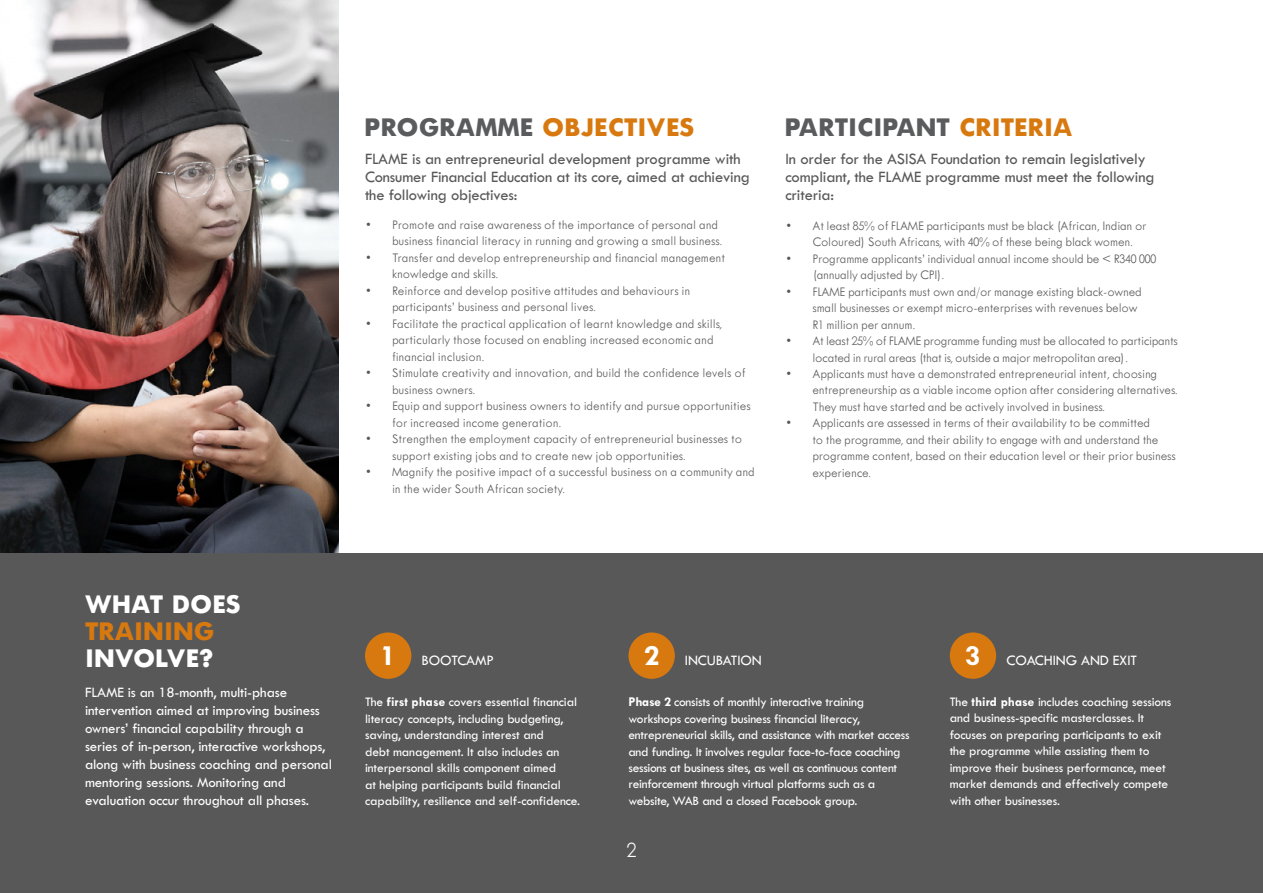
<style>
.page{position:relative;width:1263px;height:893px;background:#fff}
.page>*{position:absolute;margin:0;border:0;box-sizing:border-box;transform-origin:0 0}
.t1{font:800 27px "Tw Cen MT Std";color:#d8790f}
.t2{font:800 27px "Tw Cen MT Std";color:#5a5b5c}
.t3{font:800 27px "Tw Cen MT Std";color:#fff}
.t4{font:300 22.5px "Tw Cen MT Std";color:#fff}
.t5{font:16.5px/18px "Tw Cen MT Std";letter-spacing:-.01em;color:#595859}
.t6{font:15px/18px "Tw Cen MT Std";letter-spacing:-.01em;color:#fff}
.t7{font:300 13.5px/16.5px "Tw Cen MT Std";letter-spacing:-.01em;color:#595859}
.t8{font:13.5px/16.5px "Tw Cen MT Std";letter-spacing:-.01em;color:#fff}
.s1{color:#5a5b5c}
.s2{color:#d8790f}
.s3{font-weight:700}
.s4{font-weight:700;font-size:30px}
</style>
<div class="page">
<img style="left:0;top:0;width:338px;height:554px">
<div style="left:0;top:554px;width:1263px;height:339px;background:#595859"></div>
<div style="left:365px;top:632px;width:46px;height:47px;background:#d8790f;border-radius:50%"></div>
<div style="left:628px;top:632px;width:47px;height:47px;background:#d8790f;border-radius:50%"></div>
<div style="left:950px;top:632px;width:46px;height:47px;background:#d8790f;border-radius:50%"></div>
<h1 class="t1" style="left:364px;top:111px;width:331px"><span class="s1">PROGRAMME</span> OBJECTIVES</h1>
<h1 class="t2" style="left:785px;top:111px;width:289px">PARTICIPANT <span class="s2">CRITERIA</span></h1>
<p class="t5" style="left:365px;top:149px;width:386px">FLAME is an entrepreneurial development programme with<br>Consumer Financial Education at its core, aimed at achieving the following objectives:</p>
<p class="t7" style="left:392px;top:216px;width:332px;text-indent:-27px">• Promote and raise awareness of the importance of personal and business financial literacy in running and growing a small business.</p>
<p class="t7" style="left:392px;top:249px;width:334px;text-indent:-27px">• Transfer and develop entrepreneurship and financial management knowledge and skills.</p>
<p class="t7" style="left:392px;top:282px;width:300px;text-indent:-27px">• Reinforce and develop positive attitudes and behaviours in participants’ business and personal lives.</p>
<p class="t7" style="left:392px;top:315px;width:332px;text-indent:-27px">• Facilitate the practical application of learnt knowledge and skills, particularly those focused on enabling increased economic and financial inclusion.</p>
<p class="t7" style="left:392px;top:365px;width:355px;text-indent:-27px">• Stimulate creativity and innovation, and build the confidence levels of business owners.</p>
<p class="t7" style="left:392px;top:398px;width:360px;text-indent:-27px">• Equip and support business owners to identify and pursue opportunities for increased income generation.</p>
<p class="t7" style="left:392px;top:431px;width:352px;text-indent:-27px">• Strengthen the employment capacity of entrepreneurial businesses to support existing jobs and to create new job opportunities.</p>
<p class="t7" style="left:392px;top:464px;width:364px;text-indent:-27px">• Magnify the positive impact of a successful business on a community and in the wider South African society.</p>
<p class="t5" style="left:785px;top:149px;width:371px">In order for the ASISA Foundation to remain legislatively compliant, the FLAME programme must meet the following criteria:</p>
<p class="t7" style="left:812px;top:217px;width:336px;text-indent:-27px">• At least 85% of FLAME participants must be black (African, Indian or<br>Coloured) South Africans, with 40% of these being black women.</p>
<p class="t7" style="left:812px;top:250px;width:345px;text-indent:-27px">• Programme applicants’ individual annual income should be &lt; R340 000 (annually adjusted by CPI).</p>
<p class="t7" style="left:812px;top:283px;width:331px;text-indent:-27px">• FLAME participants must own and/or manage existing black-owned small businesses or exempt micro-enterprises with revenues below<br>R1 million per annum.</p>
<p class="t7" style="left:812px;top:332px;width:367px;text-indent:-27px">• At least 25% of FLAME programme funding must be allocated to participants located in rural areas (that is, outside a major metropolitan area).</p>
<p class="t7" style="left:812px;top:365px;width:367px;text-indent:-27px">• Applicants must have a demonstrated entrepreneurial intent, choosing entrepreneurship as a viable income option after considering alternatives.<br>They must have started and be actively involved in business.</p>
<p class="t7" style="left:812px;top:415px;width:365px;text-indent:-27px">• Applicants are assessed in terms of their availability to be committed<br>to the programme, and their ability to engage with and understand the programme content, based on their education level or their prior business experience.</p>
<h1 class="t3" style="left:85px;top:588px;width:157px">WHAT DOES</h1>
<h1 class="t1" style="left:85px;top:615px;width:131px">TRAINING</h1>
<h1 class="t3" style="left:85px;top:642px;width:129px">INVOLVE?</h1>
<p class="t6" style="left:85px;top:683px;width:248px">FLAME is an 18-month, multi-phase intervention aimed at improving business owners’ financial capability through a series of in-person, interactive workshops, along with business coaching and personal mentoring sessions. Monitoring and evaluation occur throughout all phases.</p>
<p class="t8" style="left:365px;top:694px;width:217px">The <span class="s3">first phase</span> covers essential financial literacy concepts, including budgeting, saving, understanding interest and<br>debt management. It also includes an interpersonal skills component aimed<br>at helping participants build financial capability, resilience and self-confidence.</p>
<p class="t8" style="left:628px;top:694px;width:282px"><span class="s3">Phase 2</span> consists of monthly interactive training workshops covering business financial literacy, entrepreneurial skills, and assistance with market access and funding. It involves regular face-to-face coaching sessions at business sites, as well as continuous content reinforcement through virtual platforms such as a website, WAB and a closed Facebook group.</p>
<p class="t8" style="left:950px;top:694px;width:223px">The <span class="s3">third phase</span> includes coaching sessions and business-specific masterclasses. It focuses on preparing participants to exit the programme while assisting them to improve their business performance, meet market demands and effectively compete with other businesses.</p>
<p class="t6" style="left:380px;top:651px;width:115px"><span class="s4">1</span> BOOTCAMP</p>
<p class="t6" style="left:644px;top:651px;width:120px"><span class="s4">2</span> INCUBATION</p>
<p class="t6" style="left:965px;top:651px;width:174px"><span class="s4">3</span> COACHING AND EXIT</p>
<h2 class="t4" style="left:627px;top:838px;width:11px">2</h2>
</div>
